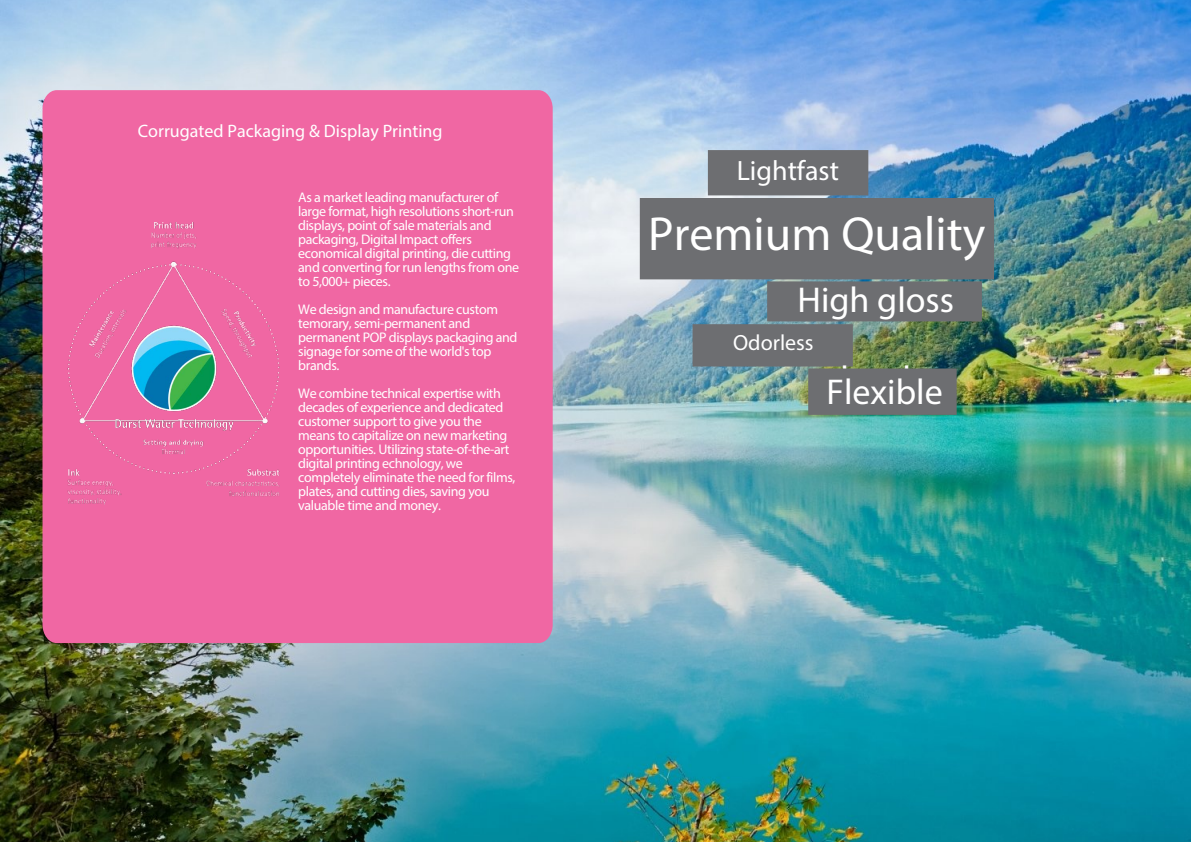
<style>
.page{position:relative;width:1191px;height:842px;background:#fff}
.page>*{position:absolute;margin:0;border:0;box-sizing:border-box;transform-origin:0 0}
.t1{font:48px "Myriad Pro";color:#fff}
.t2{font:36px "Myriad Pro";color:#fff}
.t3{font:28px "Myriad Pro";color:#fff}
.t4{font:22px "Myriad Pro";color:#fff}
.t5{font:18px "Myriad Pro";color:#fff}
.t6{font:14px/14px "Myriad Pro";letter-spacing:-.025em;color:#fff}
</style>
<div class="page">
<img style="left:1px;top:0;width:1190px;height:842px">
<div style="left:42px;top:90px;width:511px;height:553px;background:#f067a3"></div>
<img style="left:68px;top:222px;width:212px;height:283px">
<img style="left:103px;top:320px;width:143px;height:117px">
<div style="left:767px;top:286px;width:215px;height:31px;background:#6d6e71"></div>
<div style="left:708px;top:158px;width:160px;height:29px;background:#6d6e71"></div>
<div style="left:692px;top:331px;width:161px;height:28px;background:#6d6e71"></div>
<div style="left:640px;top:210px;width:354px;height:58px;background:#6d6e71"></div>
<div style="left:808px;top:377px;width:148px;height:29px;background:#6d6e71"></div>
<p class="t5" style="left:138px;top:120px;width:306px">Corrugated Packaging &amp; Display Printing</p>
<p class="t6" style="left:298px;top:190px;width:222px">As a market leading manufacturer of large format, high resolutions short-run displays, point of sale materials and packaging, Digital Impact offers economical digital printing, die cutting and converting for run lengths from one to 5,000+ pieces.</p>
<p class="t6" style="left:298px;top:302px;width:221px">We design and manufacture custom temorary, semi-permanent and permanent POP displays packaging and signage for some of the world's top brands.</p>
<p class="t6" style="left:298px;top:386px;width:219px">We combine technical expertise with decades of experience and dedicated customer support to give you the means to capitalize on new marketing opportunities. Utilizing state-of-the-art digital printing echnology, we completely eliminate the need for films, plates, and cutting dies, saving you valuable time and money.</p>
<h3 class="t3" style="left:736px;top:153px;width:104px">Lightfast</h3>
<h1 class="t1" style="left:648px;top:204px;width:338px">Premium Quality</h1>
<h2 class="t2" style="left:797px;top:278px;width:158px">High gloss</h2>
<h3 class="t4" style="left:733px;top:329px;width:82px">Odorless</h3>
<h2 class="t2" style="left:840px;top:357px;width:72px">level</h2>
<h2 class="t2" style="left:826px;top:370px;width:118px">Flexible</h2>
</div>
